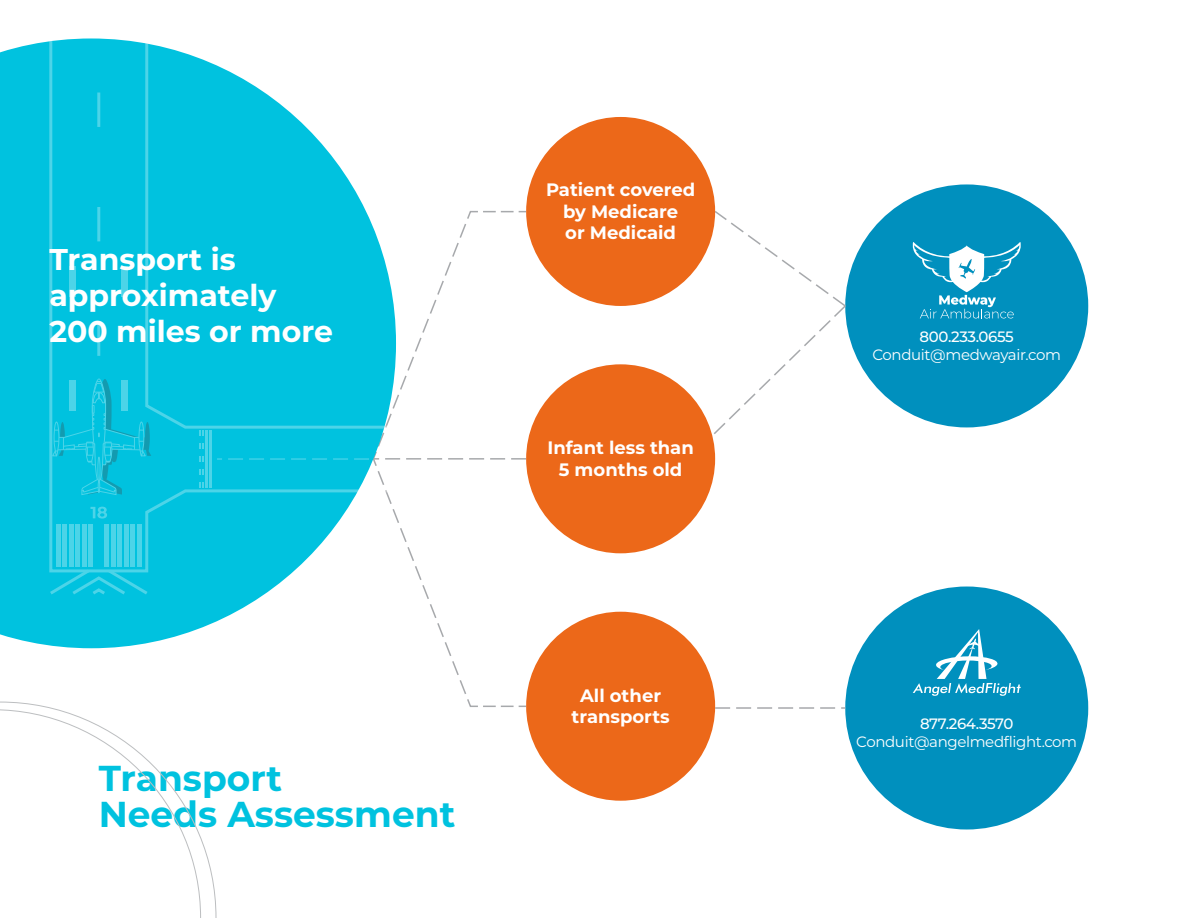
<style>
.page{position:relative;width:1188px;height:918px;background:#fff}
.page>*{position:absolute;margin:0;border:0;box-sizing:border-box;transform-origin:0 0}
.t1{font:700 36px/36px "Montserrat";color:#00c2df}
.t2{font:700 30px/36px "Montserrat";color:#fff}
.t3{font:700 18px/21.6px "Montserrat";color:#fff;text-align:center}
.t4{font:15px "Montserrat";letter-spacing:-.025em;color:#fff}
.t5{font:500 15px "Montserrat";letter-spacing:-.025em;color:#fff}
</style>
<div class="page">
<div style="left:845px;top:184px;width:243px;height:243px;background:#0090be;border-radius:50%"></div>
<svg style="left:912px;top:242px;width:109px;height:76px"></svg>
<div style="left:845px;top:587px;width:243px;height:243px;background:#0090be;border-radius:50%"></div>
<svg style="left:913px;top:629px;width:108px;height:67px"></svg>
<svg style="left:686px;top:209px;width:161px;height:252px"></svg>
<svg style="left:715px;top:707px;width:130px;height:2px"></svg>
<div style="left:526px;top:117px;width:189px;height:189px;background:#ec6819;border-radius:50%"></div>
<div style="left:526px;top:364px;width:189px;height:189px;background:#ec6819;border-radius:50%"></div>
<div style="left:526px;top:612px;width:189px;height:189px;background:#ec6819;border-radius:50%"></div>
<div style="left:1px;top:41px;width:211px;height:607px;background:#00c2df"></div>
<svg style="left:1px;top:702px;width:215px;height:215px"></svg>
<svg style="left:1px;top:709px;width:200px;height:208px"></svg>
<svg style="left:49px;top:430px;width:163px;height:144px;background:#07c3df"></svg>
<svg style="left:49px;top:38px;width:317px;height:392px"></svg>
<hr style="left:56px;top:524px;width:4px;height:43px;background:#4cd4e8">
<hr style="left:63px;top:524px;width:4px;height:43px;background:#4cd4e8">
<hr style="left:69px;top:524px;width:4px;height:43px;background:#4cd4e8">
<hr style="left:76px;top:524px;width:4px;height:43px;background:#4cd4e8">
<hr style="left:82px;top:524px;width:4px;height:43px;background:#4cd4e8">
<hr style="left:89px;top:524px;width:4px;height:43px;background:#4cd4e8">
<hr style="left:105px;top:524px;width:4px;height:43px;background:#4cd4e8">
<hr style="left:111px;top:524px;width:4px;height:43px;background:#4cd4e8">
<hr style="left:118px;top:524px;width:4px;height:43px;background:#4cd4e8">
<hr style="left:124px;top:524px;width:4px;height:43px;background:#4cd4e8">
<hr style="left:131px;top:524px;width:4px;height:43px;background:#4cd4e8">
<div style="left:137px;top:524px;width:5px;height:43px;background:#4cd4e8"></div>
<svg style="left:49px;top:567px;width:102px;height:27px;background:#15c6e1"></svg>
<svg style="left:90px;top:507px;width:17px;height:12px"></svg>
<hr style="left:97px;top:321px;width:3px;height:35px;background:#fff">
<hr style="left:97px;top:207px;width:3px;height:34px;background:#fff">
<hr style="left:97px;top:93px;width:3px;height:34px;background:#fff">
<div style="left:70px;top:266px;width:6px;height:31px;background:#4cd4e8"></div>
<div style="left:121px;top:266px;width:7px;height:31px;background:#4cd4e8"></div>
<hr style="left:206px;top:430px;width:2px;height:58px;background:#fff">
<hr style="left:209px;top:430px;width:3px;height:58px;background:#fff">
<svg style="left:200px;top:430px;width:4px;height:6px"></svg>
<svg style="left:200px;top:443px;width:4px;height:6px"></svg>
<svg style="left:200px;top:456px;width:4px;height:6px"></svg>
<svg style="left:200px;top:469px;width:4px;height:6px"></svg>
<svg style="left:200px;top:482px;width:4px;height:6px"></svg>
<svg style="left:51px;top:378px;width:100px;height:118px;background:#0dc2dd"></svg>
<svg style="left:212px;top:210px;width:314px;height:498px"></svg>
<hr style="left:0;top:917px;width:1188px;height:1px;background:#484848">
<hr style="left:0;top:0;width:1px;height:918px;background:#484848">
<h2 class="t2" style="left:49px;top:240px;width:285px">Transport is approximately<br>200 miles or more</h2>
<h1 class="t1" style="left:99px;top:759px;width:358px">Transport<br>Needs Assessment</h1>
<p class="t3" style="left:546px;top:178px;width:151px">Patient covered by Medicare<br>or Medicaid</p>
<p class="t3" style="left:547px;top:436px;width:148px">Infant less than<br>5 months old</p>
<p class="t3" style="left:572px;top:683px;width:100px">All other transports</p>
<p class="t5" style="left:920px;top:327px;width:96px">800.233.0655</p>
<p class="t4" style="left:873px;top:345px;width:190px">Conduit@medwayair.com</p>
<p class="t5" style="left:920px;top:714px;width:95px">877.264.3570</p>
<p class="t4" style="left:856px;top:732px;width:222px">Conduit@angelmedflight.com</p>
</div>
